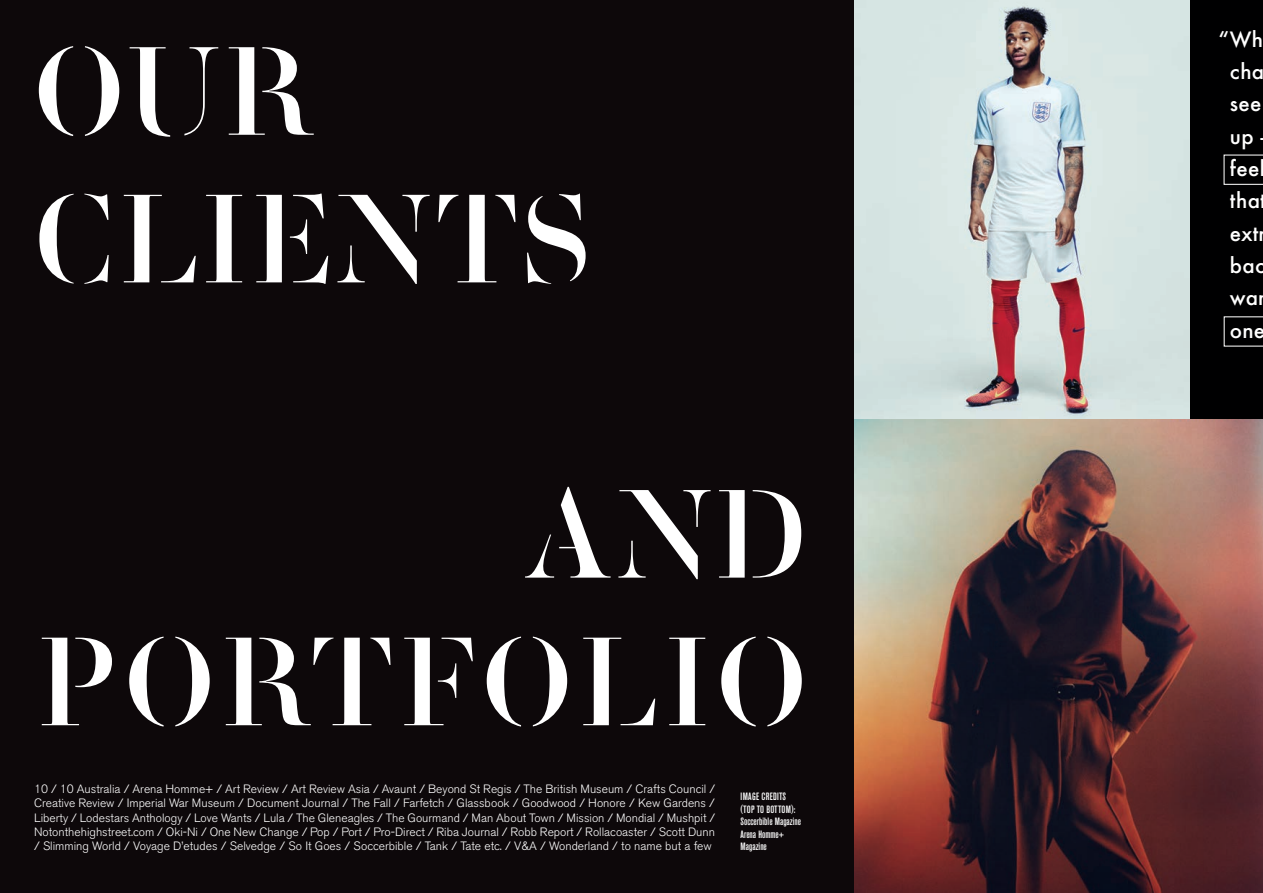
<style>
.page{position:relative;width:1263px;height:893px;background:#0d080a}
.page>*{position:absolute;margin:0;border:0;box-sizing:border-box;transform-origin:0 0}
.t1{font:123px/147.6px "Q Stencil";letter-spacing:.045em;color:#fff}
.t2{font:500 20.55px/32.4px "Futura";letter-spacing:.01em;color:#fff;text-align:center}
.t3{font:300 12px/14.4px "Akzidenz Grotesk BE";color:#fff;text-align:justify}
.t4{font:500 condensed 10.5px/12.6px "Akzidenz Grotesk BE";color:#fff}
</style>
<div class="page">
<div style="left:1189px;top:0;width:74px;height:420px;background:#000001"></div>
<img style="left:855px;top:0;width:334px;height:420px">
<svg style="left:1223px;top:155px;width:40px;height:30px"></svg>
<svg style="left:1224px;top:316px;width:39px;height:31px"></svg>
<img style="left:855px;top:420px;width:408px;height:473px">
<svg style="left:855px;top:420px;width:1px;height:12px"></svg>
<svg style="left:1262px;top:420px;width:1px;height:12px"></svg>
<h1 class="t1" style="left:34px;top:16px;width:559px">OUR<br>CLIENTS</h1>
<h1 class="t1" style="left:38px;top:459px;width:770px;text-align:right">AND<br>PORTFOLIO</h1>
<p class="t3" style="left:34px;top:782px;width:683px">10 / 10 Australia / Arena Homme+ / Art Review / Art Review Asia / Avaunt / Beyond St Regis / The British Museum / Crafts Council / Creative Review / Imperial War Museum / Document Journal / The Fall / Farfetch / Glassbook / Goodwood / Honore / Kew Gardens / Liberty / Lodestars Anthology / Love Wants / Lula / The Gleneagles / The Gourmand / Man About Town / Mission / Mondial / Mushpit / Notonthehighstreet.com / Oki-Ni / One New Change / Pop / Port / Pro-Direct / Riba Journal / Robb Report / Rollacoaster / Scott Dunn / Slimming World / Voyage D’etudes / Selvedge / So It Goes / Soccerbible / Tank / Tate etc. / V&amp;A / Wonderland / to name but a few</p>
<p class="t4" style="left:741px;top:790px;width:62px">IMAGE CREDITS (TOP TO BOTTOM):<br>Soccerbible Magazine<br>Arena Homme+<br>Magazine</p>
<h2 class="t2" style="left:1218px;top:22px;width:48px">“ Wh cha see up feel tha ext bac wa one</h2>
</div>
